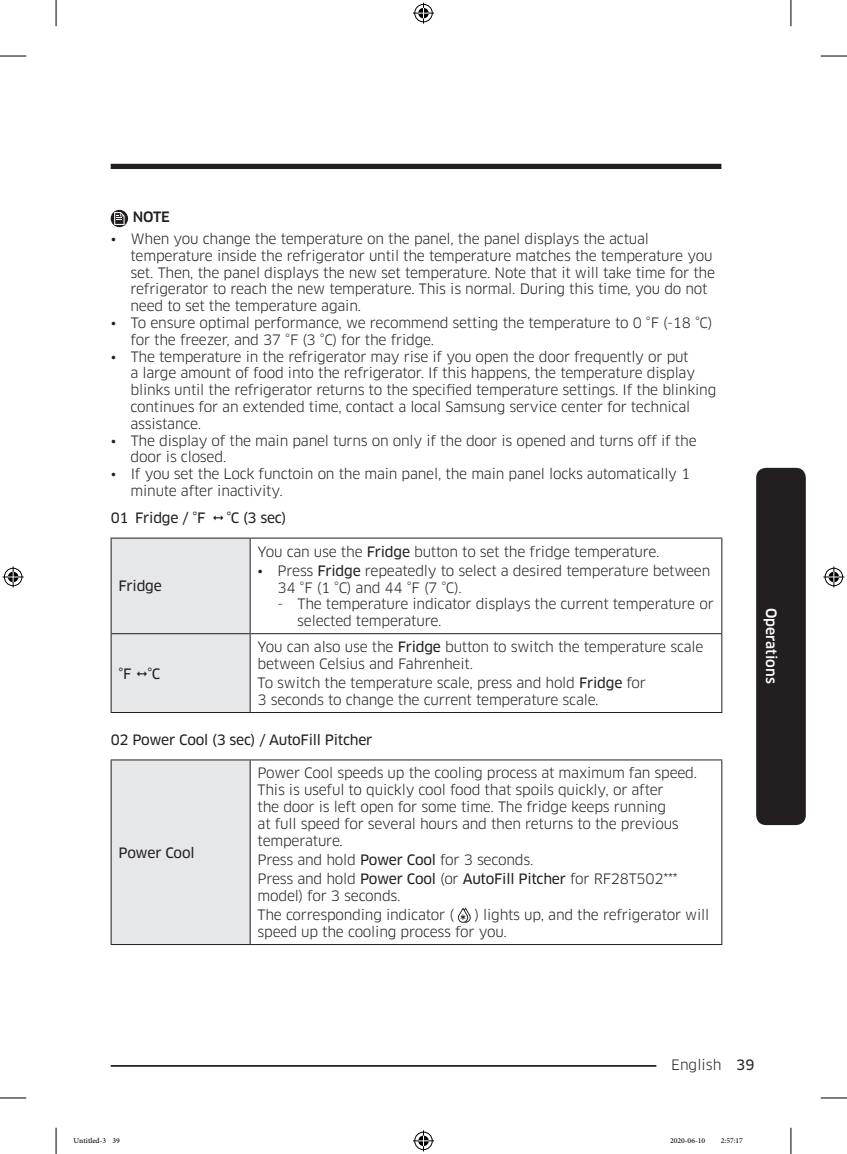
<style>
.page{position:relative;width:847px;height:1154px;background:#fff}
.page>*{position:absolute;margin:0;border:0;box-sizing:border-box;transform-origin:0 0}
.t1{font:14px/16.8px "Samsung Clan Pro";letter-spacing:-.015em;color:#231f20}
.t2{font:14px "Samsung Clan Pro News";letter-spacing:-.015em;color:#231f20}
.t3{font:500 14px "Samsung Clan Pro";color:#fff}
.t4{font:500 14px "Samsung Clan Pro";color:#231f20}
.t5{font:10.5px "Adobe Arabic";color:#000}
.s1{font-family:"Samsung Clan Pro News"}
</style>
<div class="page">
<div style="left:111px;top:164px;width:610px;height:5px;background:#231f20"></div>
<hr style="left:111px;top:1065px;width:610px;height:2px;background:#231f20">
<div style="left:656px;top:1055px;width:80px;height:17px;background:#fff"></div>
<div style="left:755px;top:468px;width:50px;height:357px;background:#231f20;border-radius:10px"></div>
<svg style="left:111px;top:210px;width:17px;height:17px"></svg>
<svg style="left:114px;top:212px;width:10px;height:13px"></svg>
<hr style="left:250px;top:538px;width:472px;height:1px;background:#231f20">
<hr style="left:721px;top:538px;width:1px;height:95px;background:#231f20">
<hr style="left:250px;top:633px;width:472px;height:1px;background:#231f20">
<hr style="left:721px;top:634px;width:1px;height:78px;background:#231f20">
<hr style="left:111px;top:712px;width:139px;height:1px;background:#231f20">
<hr style="left:250px;top:712px;width:472px;height:1px;background:#231f20">
<div style="left:111px;top:760px;width:139px;height:184px;background:#e6e7e9"></div>
<hr style="left:111px;top:759px;width:139px;height:1px;background:#231f20">
<hr style="left:111px;top:760px;width:1px;height:184px;background:#231f20">
<hr style="left:250px;top:759px;width:472px;height:1px;background:#231f20">
<hr style="left:249px;top:760px;width:1px;height:184px;background:#231f20">
<hr style="left:721px;top:760px;width:1px;height:184px;background:#231f20">
<hr style="left:111px;top:944px;width:139px;height:1px;background:#231f20">
<hr style="left:250px;top:944px;width:472px;height:1px;background:#231f20">
<svg style="left:457px;top:908px;width:13px;height:15px"></svg>
<svg style="left:0;top:56px;width:26px;height:1px"></svg>
<svg style="left:820px;top:56px;width:26px;height:1px"></svg>
<svg style="left:0;top:1097px;width:26px;height:1px"></svg>
<svg style="left:820px;top:1097px;width:26px;height:1px"></svg>
<svg style="left:56px;top:0;width:1px;height:26px"></svg>
<svg style="left:56px;top:1128px;width:1px;height:26px"></svg>
<svg style="left:790px;top:0;width:1px;height:26px"></svg>
<svg style="left:790px;top:1128px;width:1px;height:26px"></svg>
<svg style="left:413px;top:3px;width:21px;height:21px"></svg>
<svg style="left:413px;top:1130px;width:21px;height:21px"></svg>
<svg style="left:3px;top:566px;width:21px;height:21px"></svg>
<svg style="left:823px;top:566px;width:21px;height:21px"></svg>
<div style="left:111px;top:538px;width:139px;height:174px;background:#e6e7e9"></div>
<p class="t4" style="left:133px;top:209px;width:39px">NOTE</p>
<p class="t1" style="left:130px;top:230px;width:585px;text-indent:-20px">• When you change the temperature on the panel, the panel displays the actual temperature inside the refrigerator until the temperature matches the temperature you set. Then, the panel displays the new set temperature. Note that it will take time for the refrigerator to reach the new temperature. This is normal. During this time, you do not need to set the temperature again.</p>
<p class="t1" style="left:130px;top:314px;width:583px;text-indent:-20px">• To ensure optimal performance, we recommend setting the temperature to 0 °F (-18 °C) for the freezer, and 37 °F (3 °C) for the fridge.</p>
<p class="t1" style="left:130px;top:348px;width:587px;text-indent:-20px">• The temperature in the refrigerator may rise if you open the door frequently or put<br>a large amount of food into the refrigerator. If this happens, the temperature display blinks until the refrigerator returns to the specified temperature settings. If the blinking continues for an extended time, contact a local Samsung service center for technical assistance.</p>
<p class="t1" style="left:130px;top:432px;width:567px;text-indent:-20px">• The display of the main panel turns on only if the door is opened and turns off if the door is closed.</p>
<p class="t1" style="left:130px;top:466px;width:561px;text-indent:-20px">• If you set the Lock functoin on the main panel, the main panel locks automatically 1 minute after inactivity.</p>
<p class="t2" style="left:111px;top:509px;width:96px">01 Fridge / °F</p>
<p class="t2" style="left:226px;top:509px;width:61px">°C (3 sec)</p>
<p class="t2" style="left:118px;top:578px;width:45px">Fridge</p>
<p class="t1" style="left:257px;top:543px;width:403px">You can use the <span class="s1">Fridge</span> button to set the fridge temperature.</p>
<p class="t1" style="left:277px;top:562px;width:434px;text-indent:-20px">• Press <span class="s1">Fridge</span> repeatedly to select a desired temperature between<br>34 °F (1 °C) and 44 °F (7 °C).</p>
<p class="t1" style="left:297px;top:596px;width:418px;text-indent:-20px">- The temperature indicator displays the current temperature or selected temperature.</p>
<p class="t1" style="left:257px;top:638px;width:447px">You can also use the <span class="s1">Fridge</span> button to switch the temperature scale between Celsius and Fahrenheit.</p>
<p class="t1" style="left:257px;top:675px;width:390px">To switch the temperature scale, press and hold <span class="s1">Fridge</span> for<br>3 seconds to change the current temperature scale.</p>
<p class="t2" style="left:111px;top:731px;width:263px">02 Power Cool (3 sec) / AutoFill Pitcher</p>
<p class="t2" style="left:118px;top:665px;width:43px">°F °C</p>
<p class="t2" style="left:118px;top:844px;width:77px">Power Cool</p>
<p class="t1" style="left:257px;top:765px;width:441px">Power Cool speeds up the cooling process at maximum fan speed.<br>This is useful to quickly cool food that spoils quickly, or after<br>the door is left open for some time. The fridge keeps running<br>at full speed for several hours and then returns to the previous temperature.</p>
<p class="t1" style="left:257px;top:850px;width:421px;line-height:19.2px">Press and hold <span class="s1">Power Cool</span> for 3 seconds.<br>Press and hold <span class="s1">Power Cool</span> (or <span class="s1">AutoFill Pitcher</span> for RF28T502***</p>
<p class="t1" style="left:257px;top:886px;width:198px;line-height:19.2px">model) for 3 seconds.<br>The corresponding indicator (</p>
<p class="t1" style="left:257px;top:907px;width:453px;text-indent:217px">) lights up, and the refrigerator will speed up the cooling process for you.</p>
<p class="t3" style="left:779px;top:608px;width:77px;rotate:90deg">Operations</p>
<p class="t1" style="left:671px;top:1056px;width:85px">English <span class="s1">39</span></p>
<p class="t5" style="left:74px;top:1133px;width:48px">Untitled-3 39</p>
<p class="t5" style="left:669px;top:1133px;width:37px">2020-06-10</p>
<p class="t5" style="left:720px;top:1133px;width:24px">2:57:17</p>
</div>
